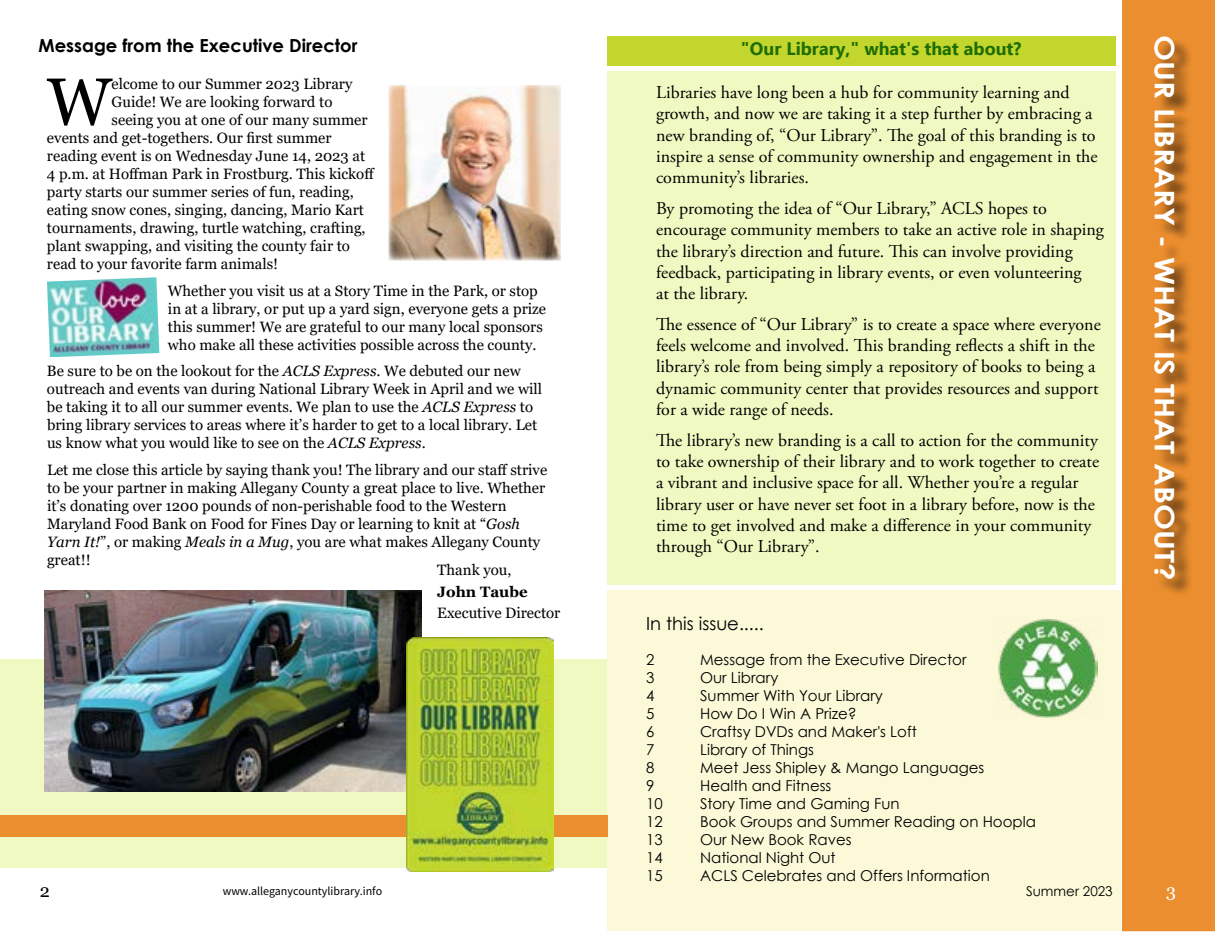
<style>
.page{position:relative;width:1215px;height:932px;background:#fff}
.page>*{position:absolute;margin:0;border:0;box-sizing:border-box;transform-origin:0 0}
.t1{font:66.9px "Georgia";color:#000}
.t2{font:700 27px "Century Gothic";color:#fff;scale:1.15 1}
.t3{font:18px/21.3px "Adobe Garamond Pro";color:#000}
.t4{font:700 18px "Century Gothic";color:#000}
.t5{font:700 18px "Ebrima";color:#1f6d00}
.t6{font:18px "Century Gothic";color:#000}
.t7{font:18px "Georgia";color:#000}
.t8{font:18px "Georgia";color:#fff}
.t9{font:15px/18px "Georgia";color:#000}
.t10{font:15px "Century Gothic";color:#000}
.t11{font:700 15px "Georgia";color:#000}
.t12{font:13.5px "Century Gothic";color:#000}
.t13{font:12px "Source Sans Pro";color:#000}
.s1{font-style:italic}
</style>
<div class="page">
<div style="left:0;top:659px;width:608px;height:208px;background:#f1f9c2"></div>
<div style="left:608px;top:71px;width:508px;height:513px;background:#f1f9c2"></div>
<div style="left:608px;top:36px;width:508px;height:30px;background:#c2d62e"></div>
<div style="left:1123px;top:0;width:92px;height:930px;background:#eb8e2f"></div>
<div style="left:1122px;top:0;width:93px;height:931px;border:2px solid #eb8e2f"></div>
<div style="left:608px;top:590px;width:513px;height:341px;background:#fcf9d8"></div>
<div style="left:383px;top:93px;width:179px;height:175px;background:linear-gradient(to right,#fff,#fff)"></div>
<img style="left:389px;top:86px;width:172px;height:174px">
<img style="left:998px;top:619px;width:100px;height:98px">
<div style="left:1157px;top:39px;width:36px;height:558px;background:#000;opacity:.6"></div>
<img style="left:47px;top:277px;width:112px;height:80px">
<img style="left:45px;top:590px;width:376px;height:201px">
<div style="left:0;top:815px;width:608px;height:21px;background:#eb8e2f"></div>
<img style="left:406px;top:637px;width:148px;height:234px">
<p class="t4" style="left:39px;top:32px;width:320px">Message from the Executive Director</p>
<h1 class="t1" style="left:47px;top:61px;width:66px">W</h1>
<p class="t9" style="left:112px;top:75px;width:242px">elcome to our Summer 2023 Library</p>
<p class="t9" style="left:112px;top:93px;width:222px">Guide! We are looking forward to</p>
<p class="t9" style="left:112px;top:111px;width:257px">seeing you at one of our many summer</p>
<p class="t9" style="left:47px;top:129px;width:286px">events and get-togethers. Our first summer</p>
<p class="t9" style="left:47px;top:147px;width:320px">reading event is on Wednesday June 14, 2023 at</p>
<p class="t9" style="left:47px;top:165px;width:329px">4 p.m. at Hoffman Park in Frostburg. This kickoff</p>
<p class="t9" style="left:47px;top:183px;width:308px">party starts our summer series of fun, reading,</p>
<p class="t9" style="left:47px;top:201px;width:319px">eating snow cones, singing, dancing, Mario Kart</p>
<p class="t9" style="left:47px;top:219px;width:320px">tournaments, drawing, turtle watching, crafting,</p>
<p class="t9" style="left:47px;top:237px;width:305px">plant swapping, and visiting the county fair to</p>
<p class="t9" style="left:47px;top:255px;width:233px">read to your favorite farm animals!</p>
<p class="t9" style="left:168px;top:282px;width:380px">Whether you visit us at a Story Time in the Park, or stop in at a library, or put up a yard sign, everyone gets a prize this summer! We are grateful to our many local sponsors who make all these activities possible across the county.</p>
<p class="t9" style="left:47px;top:362px;width:497px">Be sure to be on the lookout for the <span class="s1">ACLS Express</span>. We debuted our new outreach and events van during National Library Week in April and we will be taking it to all our summer events. We plan to use the <span class="s1">ACLS Express</span> to bring library services to areas where it’s harder to get to a local library. Let us know what you would like to see on the <span class="s1">ACLS Express</span>.</p>
<p class="t9" style="left:47px;top:461px;width:502px">Let me close this article by saying thank you! The library and our staff strive to be your partner in making Allegany County a great place to live. Whether it’s donating over 1200 pounds of non-perishable food to the Western Maryland Food Bank on Food for Fines Day or learning to knit at “<span class="s1">Gosh Yarn It!</span>”, or making <span class="s1">Meals in a Mug</span>, you are what makes Allegany County great!!</p>
<p class="t9" style="left:437px;top:561px;width:76px">Thank you,</p>
<p class="t11" style="left:437px;top:582px;width:92px">John Taube</p>
<p class="t9" style="left:437px;top:604px;width:125px">Executive Director</p>
<p class="t7" style="left:40px;top:879px;width:12px">2</p>
<p class="t13" style="left:223px;top:883px;width:161px">www.alleganycountylibrary.info</p>
<p class="t5" style="left:741px;top:35px;width:282px">"Our Library," what's that about?</p>
<p class="t3" style="left:656px;top:82px;width:443px">Libraries have long been a hub for community learning and growth, and now we are taking it a step further by embracing a new branding of, “Our Library”. The goal of this branding is to inspire a sense of community ownership and engagement in the community’s libraries.</p>
<p class="t3" style="left:656px;top:198px;width:449px">By promoting the idea of “Our Library,” ACLS hopes to encourage community members to take an active role in shaping the library’s direction and future. This can involve providing feedback, participating in library events, or even volunteering<br>at the library.</p>
<p class="t3" style="left:656px;top:314px;width:446px">The essence of “Our Library” is to create a space where everyone feels welcome and involved. This branding reflects a shift in the library’s role from being simply a repository of books to being a dynamic community center that provides resources and support for a wide range of needs.</p>
<p class="t3" style="left:656px;top:430px;width:445px">The library’s new branding is a call to action for the community to take ownership of their library and to work together to create a vibrant and inclusive space for all. Whether you’re a regular library user or have never set foot in a library before, now is the time to get involved and make a difference in your community through “Our Library”.</p>
<p class="t6" style="left:646px;top:611px;width:119px">In this issue.....</p>
<p class="t10" style="left:646px;top:649px;width:10px">2</p>
<p class="t10" style="left:700px;top:649px;width:268px">Message from the Executive Director</p>
<p class="t10" style="left:646px;top:667px;width:10px">3</p>
<p class="t10" style="left:700px;top:667px;width:80px">Our Library</p>
<p class="t10" style="left:646px;top:685px;width:10px">4</p>
<p class="t10" style="left:700px;top:685px;width:184px">Summer With Your Library</p>
<p class="t10" style="left:646px;top:703px;width:10px">5</p>
<p class="t10" style="left:700px;top:703px;width:158px">How Do I Win A Prize?</p>
<p class="t10" style="left:646px;top:721px;width:10px">6</p>
<p class="t10" style="left:700px;top:721px;width:218px">Craftsy DVDs and Maker's Loft</p>
<p class="t10" style="left:646px;top:739px;width:10px">7</p>
<p class="t10" style="left:700px;top:739px;width:115px">Library of Things</p>
<p class="t10" style="left:646px;top:757px;width:10px">8</p>
<p class="t10" style="left:700px;top:757px;width:286px">Meet Jess Shipley &amp; Mango Languages</p>
<p class="t10" style="left:646px;top:775px;width:10px">9</p>
<p class="t10" style="left:700px;top:775px;width:133px">Health and Fitness</p>
<p class="t10" style="left:646px;top:793px;width:18px">10</p>
<p class="t10" style="left:700px;top:793px;width:201px">Story Time and Gaming Fun</p>
<p class="t10" style="left:646px;top:811px;width:18px">12</p>
<p class="t10" style="left:700px;top:811px;width:337px">Book Groups and Summer Reading on Hoopla</p>
<p class="t10" style="left:646px;top:829px;width:18px">13</p>
<p class="t10" style="left:700px;top:829px;width:153px">Our New Book Raves</p>
<p class="t10" style="left:646px;top:847px;width:18px">14</p>
<p class="t10" style="left:700px;top:847px;width:137px">National Night Out</p>
<p class="t10" style="left:646px;top:865px;width:18px">15</p>
<p class="t10" style="left:700px;top:865px;width:291px">ACLS Celebrates and Offers Information</p>
<p class="t12" style="left:1026px;top:881px;width:88px">Summer 2023</p>
<h2 class="t2" style="left:1185px;top:35px;width:476px;rotate:90deg">OUR LIBRARY - WHAT IS THAT ABOUT?</h2>
<p class="t8" style="left:1166px;top:879px;width:11px">3</p>
</div>
